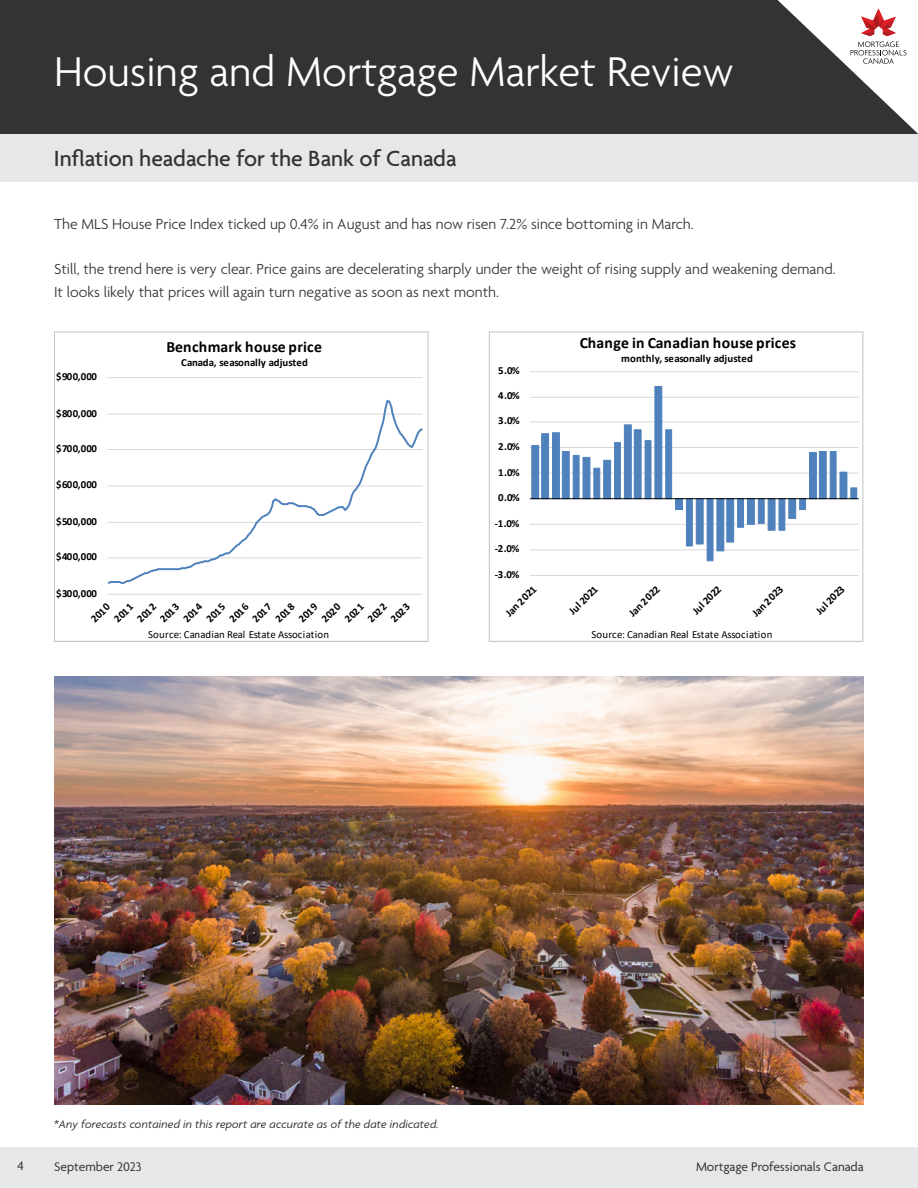
<style>
.page{position:relative;width:918px;height:1188px;background:#fff}
.page>*{position:absolute;margin:0;border:0;box-sizing:border-box;transform-origin:0 0}
.t1{font:300 45px "Agenda";color:#fff}
.t2{font:500 23.85px "Agenda";color:#333}
.t3{font:300 15.75px/22.5px "Agenda";color:#333}
.t4{font:700 15.75px "Calibri";letter-spacing:.02em;color:#000}
.t5{font:13.5px "Agenda";color:#333}
.t6{font:13.5px "Agenda";color:#323333}
.t7{font:italic 12px "Agenda";letter-spacing:.01em;color:#333}
.t8{font:700 10.8px "Calibri";letter-spacing:.01em;color:#000}
.t9{font:10.8px "Calibri";letter-spacing:.015em;color:#000}
</style>
<div class="page">
<div style="left:0;top:0;width:918px;height:147px;background:#333"></div>
<div style="left:0;top:134px;width:918px;height:47px;background:#e6e7e8"></div>
<svg style="left:778px;top:0;width:140px;height:134px"></svg>
<div style="left:0;top:1147px;width:918px;height:41px;background:#e6e7e8"></div>
<svg style="left:107px;top:377px;width:316px;height:218px"></svg>
<div style="left:54px;top:331px;width:374px;height:311px;border:1px solid #c2c2c2"></div>
<svg style="left:529px;top:371px;width:330px;height:205px"></svg>
<div style="left:489px;top:331px;width:374px;height:311px;border:1px solid #c2c2c2"></div>
<img style="left:54px;top:676px;width:809px;height:429px">
<h1 class="t1" style="left:54px;top:48px;width:681px">Housing and Mortgage Market Review</h1>
<h2 class="t2" style="left:54px;top:145px;width:404px">Inflation headache for the Bank of Canada</h2>
<p class="t3" style="left:54px;top:214px;width:641px">The MLS House Price Index ticked up 0.4% in August and has now risen 7.2% since bottoming in March.</p>
<p class="t3" style="left:54px;top:259px;width:783px">Still, the trend here is very clear. Price gains are decelerating sharply under the weight of rising supply and weakening demand.<br>It looks likely that prices will again turn negative as soon as next month.</p>
<p class="t8" style="left:56px;top:369px;width:42px">$900,000</p>
<p class="t8" style="left:56px;top:405px;width:42px">$800,000</p>
<p class="t8" style="left:56px;top:441px;width:42px">$700,000</p>
<p class="t8" style="left:56px;top:477px;width:42px">$600,000</p>
<p class="t8" style="left:56px;top:514px;width:42px">$500,000</p>
<p class="t8" style="left:56px;top:549px;width:42px">$400,000</p>
<p class="t8" style="left:56px;top:586px;width:42px">$300,000</p>
<p class="t4" style="left:166px;top:335px;width:157px">Benchmark house price</p>
<p class="t8" style="left:181px;top:355px;width:128px">Canada, seasonally adjusted</p>
<p class="t8" style="left:87px;top:615px;width:24px;rotate:-45deg">2010</p>
<p class="t8" style="left:110px;top:615px;width:24px;rotate:-45deg">2011</p>
<p class="t8" style="left:133px;top:615px;width:24px;rotate:-45deg">2012</p>
<p class="t8" style="left:156px;top:615px;width:24px;rotate:-45deg">2013</p>
<p class="t8" style="left:179px;top:615px;width:24px;rotate:-45deg">2014</p>
<p class="t8" style="left:203px;top:615px;width:24px;rotate:-45deg">2015</p>
<p class="t8" style="left:226px;top:615px;width:24px;rotate:-45deg">2016</p>
<p class="t8" style="left:249px;top:615px;width:24px;rotate:-45deg">2017</p>
<p class="t8" style="left:272px;top:615px;width:24px;rotate:-45deg">2018</p>
<p class="t8" style="left:295px;top:615px;width:24px;rotate:-45deg">2019</p>
<p class="t8" style="left:318px;top:615px;width:24px;rotate:-45deg">2020</p>
<p class="t8" style="left:341px;top:615px;width:24px;rotate:-45deg">2021</p>
<p class="t8" style="left:364px;top:615px;width:24px;rotate:-45deg">2022</p>
<p class="t8" style="left:387px;top:615px;width:24px;rotate:-45deg">2023</p>
<p class="t9" style="left:148px;top:627px;width:182px">Source: Canadian Real Estate Association</p>
<p class="t8" style="left:498px;top:363px;width:23px">5.0%</p>
<p class="t8" style="left:498px;top:388px;width:23px">4.0%</p>
<p class="t8" style="left:498px;top:413px;width:23px">3.0%</p>
<p class="t8" style="left:498px;top:439px;width:23px">2.0%</p>
<p class="t8" style="left:498px;top:464px;width:23px">1.0%</p>
<p class="t8" style="left:498px;top:490px;width:23px">0.0%</p>
<p class="t8" style="left:495px;top:516px;width:26px">-1.0%</p>
<p class="t8" style="left:495px;top:541px;width:26px">-2.0%</p>
<p class="t8" style="left:495px;top:567px;width:26px">-3.0%</p>
<p class="t4" style="left:580px;top:331px;width:218px">Change in Canadian house prices</p>
<p class="t8" style="left:621px;top:351px;width:133px">monthly, seasonally adjusted</p>
<p class="t8" style="left:502px;top:609px;width:40px;rotate:-45deg">Jan 2021</p>
<p class="t8" style="left:565px;top:607px;width:38px;rotate:-45deg">Jul 2021</p>
<p class="t8" style="left:625px;top:609px;width:40px;rotate:-45deg">Jan 2022</p>
<p class="t8" style="left:689px;top:607px;width:38px;rotate:-45deg">Jul 2022</p>
<p class="t8" style="left:749px;top:609px;width:40px;rotate:-45deg">Jan 2023</p>
<p class="t8" style="left:812px;top:607px;width:38px;rotate:-45deg">Jul 2023</p>
<p class="t9" style="left:592px;top:627px;width:182px">Source: Canadian Real Estate Association</p>
<p class="t7" style="left:54px;top:1117px;width:386px">*Any forecasts contained in this report are accurate as of the date indicated.</p>
<p class="t6" style="left:17px;top:1159px;width:8px">4</p>
<p class="t5" style="left:54px;top:1159px;width:89px">September 2023</p>
<p class="t5" style="left:696px;top:1159px;width:169px">Mortgage Professionals Canada</p>
</div>
